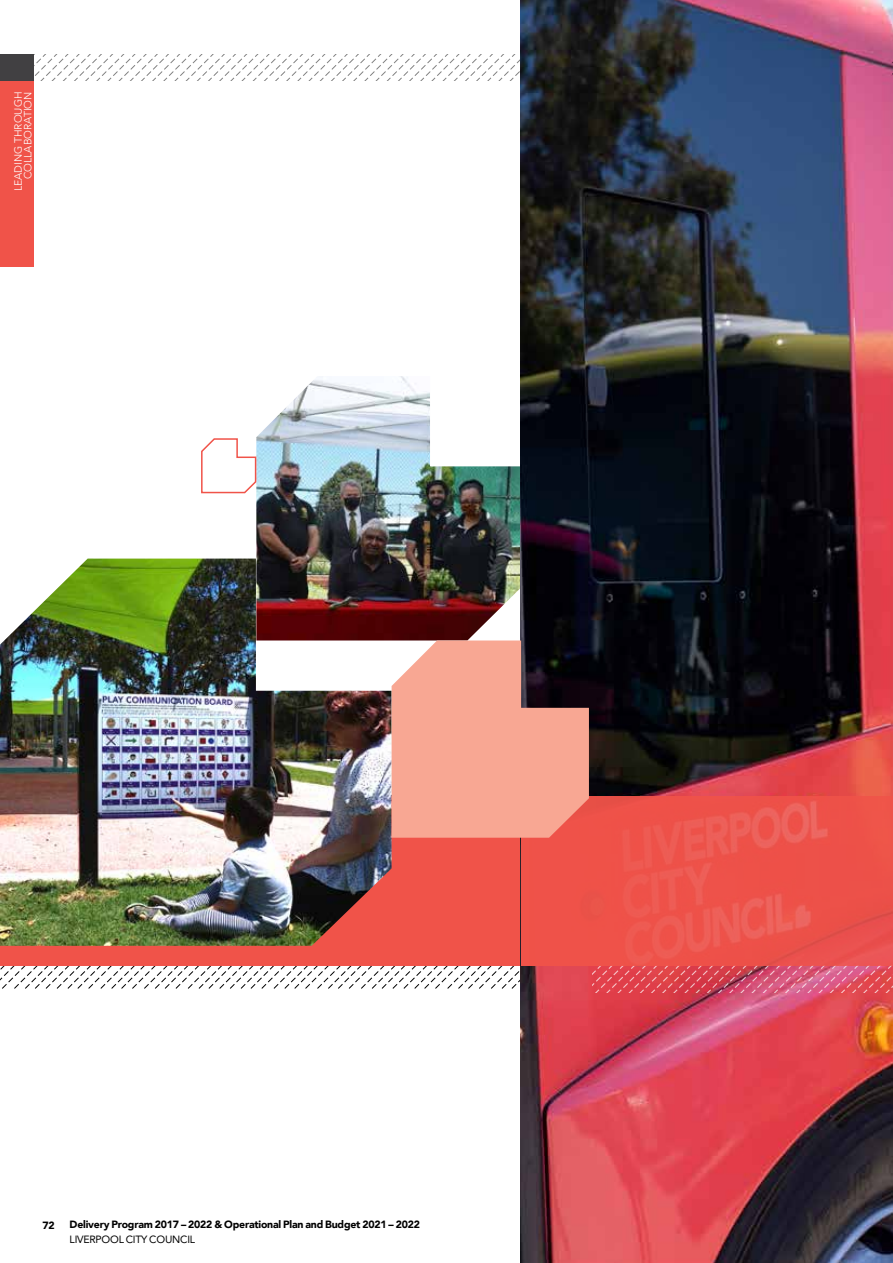
<style>
.page{position:relative;width:893px;height:1263px;background:#fff}
.page>*{position:absolute;margin:0;border:0;box-sizing:border-box;transform-origin:0 0}
.t1{font:900 10.5px "Avenir";letter-spacing:-.02em;color:#000}
.t2{font:300 10.5px/9.6px "Avenir";color:#fff;text-align:right}
.t3{font:10.5px "Avenir";letter-spacing:-.02em;color:#000}
</style>
<div class="page">
<div style="left:0;top:81px;width:34px;height:185px;background:#f05349"></div>
<div style="left:0;top:54px;width:34px;height:27px;background:#414042"></div>
<svg style="left:231px;top:965px;width:87px;height:24px"></svg>
<svg style="left:0;top:965px;width:231px;height:24px"></svg>
<div style="left:0;top:796px;width:893px;height:169px;background:#f05349"></div>
<img style="left:256px;top:376px;width:265px;height:261px">
<svg style="left:201px;top:437px;width:56px;height:57px"></svg>
<img style="left:0;top:559px;width:392px;height:387px">
<img style="left:521px;top:0;width:372px;height:1263px">
<svg style="left:34px;top:54px;width:859px;height:27px"></svg>
<svg style="left:373px;top:637px;width:520px;height:356px"></svg>
<p class="t2" style="left:14px;top:191px;width:101px;rotate:-90deg">LEADING THROUGH<br>COLLABORATION</p>
<p class="t1" style="left:43px;top:1216px;width:14px">72</p>
<p class="t1" style="left:70px;top:1216px;width:352px">Delivery Program 2017 – 2022 &amp; Operational Plan and Budget 2021 – 2022</p>
<p class="t3" style="left:70px;top:1231px;width:127px">LIVERPOOL CITY COUNCIL</p>
</div>
